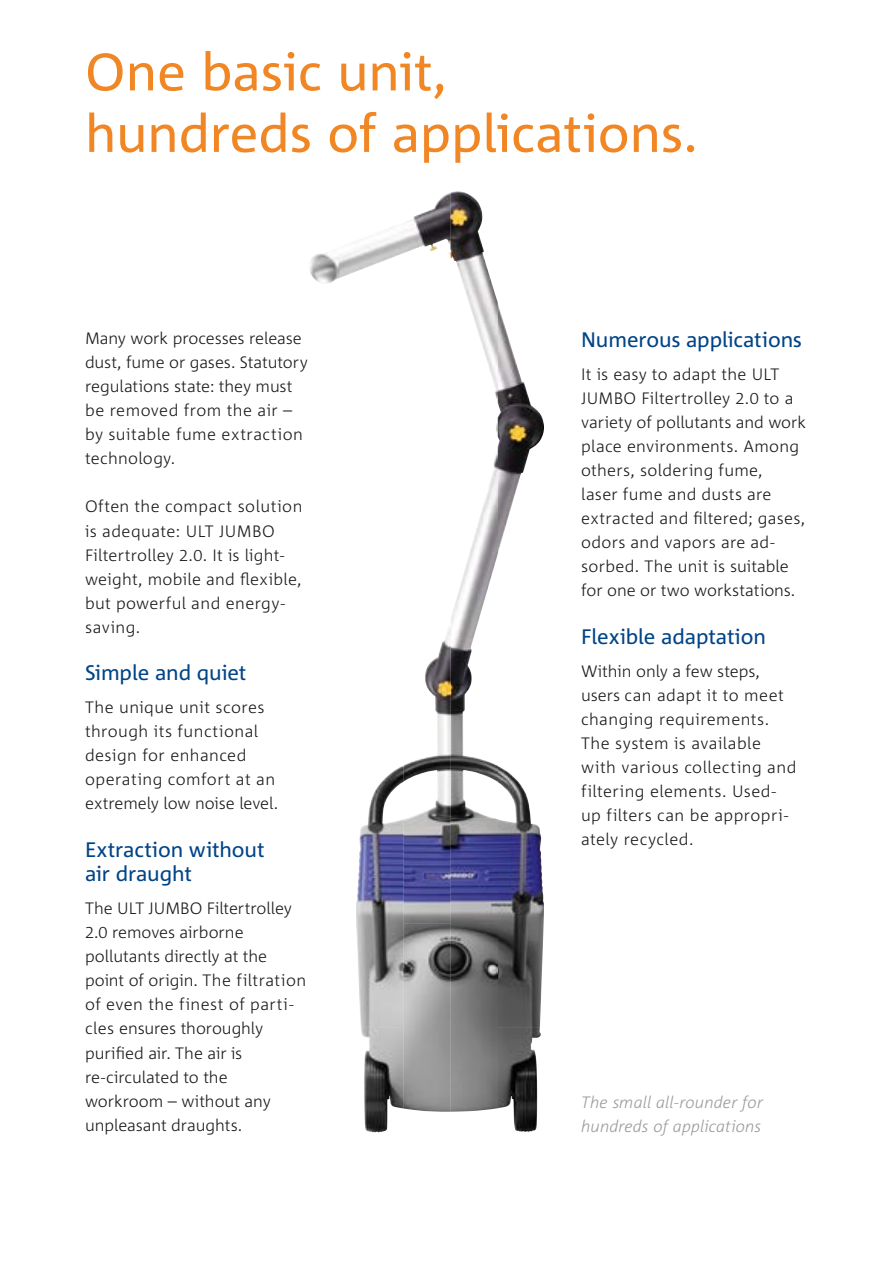
<style>
.page{position:relative;width:893px;height:1263px;background:#fff}
.page>*{position:absolute;margin:0;border:0;box-sizing:border-box;transform-origin:0 0}
.t1{font:52.5px/61.5px "Corpid";letter-spacing:-.005em;color:#f18624}
.t2{font:21px/24px "Corpid";letter-spacing:-.005em;color:#004487}
.t3{font:300 16.5px/24px "Corpid";letter-spacing:.015em;color:#1a1a18}
.t4{font:300 16.5px/24px "Corpid";letter-spacing:-.005em;color:#1a1a18}
.t5{font:italic 300 16.5px/24px "Corpid";letter-spacing:.005em;color:#9c9d9d}
</style>
<div class="page">
<img style="left:309px;top:193px;width:141px;height:91px">
<img style="left:450px;top:191px;width:48px;height:921px">
<img style="left:498px;top:304px;width:46px;height:248px">
<img style="left:404px;top:618px;width:47px;height:494px">
<img style="left:356px;top:765px;width:48px;height:263px">
<img style="left:498px;top:766px;width:46px;height:262px">
<svg style="left:356px;top:902px;width:1px;height:25px"></svg>
<img style="left:361px;top:1028px;width:43px;height:104px">
<img style="left:498px;top:1028px;width:43px;height:104px">
<h1 class="t1" style="left:85px;top:41px;width:614px">One basic unit,<br>hundreds of applications.</h1>
<p class="t3" style="left:85px;top:326px;width:224px">Many work processes release dust, fume or gases. Statutory regulations state: they must be removed from the air – by suitable fume extraction technology.</p>
<p class="t3" style="left:85px;top:495px;width:219px">Often the compact solution is adequate: ULT JUMBO<br>Filtertrolley 2.0. It is light&shy;weight, mobile and flexible, but powerful and energy&shy;saving.</p>
<p class="t2" style="left:85px;top:661px;width:163px">Simple and quiet</p>
<p class="t3" style="left:85px;top:695px;width:195px">The unique unit scores through its functional design for enhanced operating comfort at an extremely low noise level.</p>
<p class="t2" style="left:85px;top:838px;width:181px">Extraction without air draught</p>
<p class="t4" style="left:85px;top:896px;width:223px">The ULT JUMBO Filtertrolley<br>2.0 removes airborne pollutants directly at the point of origin. The filtration of even the finest of parti&shy;cles ensures thoroughly purified air. The air is re-circulated to the workroom – without any unpleasant draughts.</p>
<p class="t2" style="left:581px;top:327px;width:222px">Numerous applications</p>
<p class="t3" style="left:581px;top:362px;width:226px">It is easy to adapt the ULT<br>JUMBO Filtertrolley 2.0 to a variety of pollutants and work place environments. Among others, soldering fume,<br>laser fume and dusts are extracted and filtered; gases, odors and vapors are ad&shy;sorbed. The unit is suitable for one or two workstations.</p>
<p class="t2" style="left:581px;top:624px;width:186px">Flexible adaptation</p>
<p class="t3" style="left:581px;top:659px;width:217px">Within only a few steps, users can adapt it to meet changing requirements.<br>The system is available with various collecting and filtering elements. Used&shy;up filters can be appropri&shy;ately recycled.</p>
<p class="t5" style="left:581px;top:1090px;width:184px">The small all-rounder for hundreds of applications</p>
</div>
